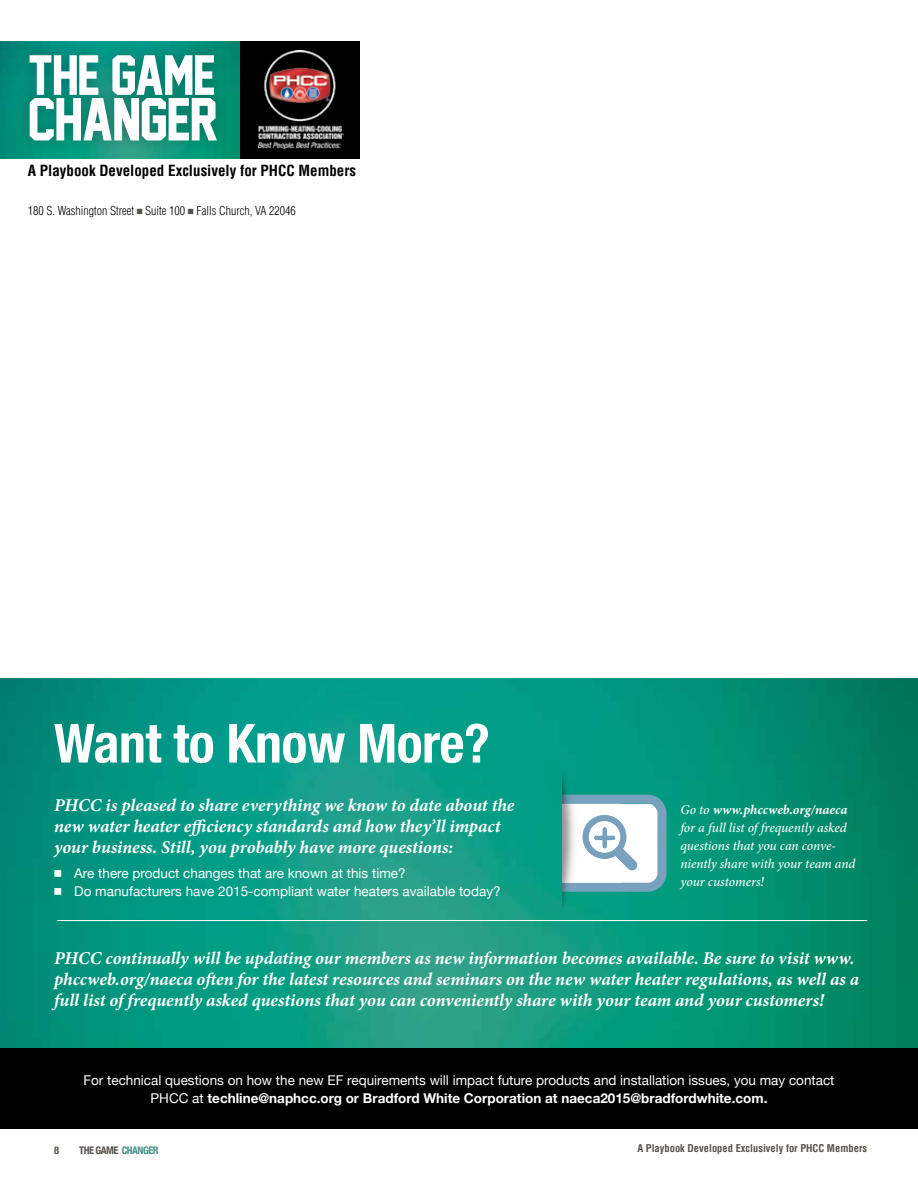
<style>
.page{position:relative;width:918px;height:1188px;background:#fff}
.page>*{position:absolute;margin:0;border:0;box-sizing:border-box;transform-origin:0 0}
.t1{font:55.35px "Jersey M54";letter-spacing:-.02em;color:#fff}
.t2{font:700 condensed 54px "Helvetica Neue";letter-spacing:-.01em;color:#fff}
.t3{font:51.6px "Jersey M54";letter-spacing:-.02em;color:#fff}
.t4{font:italic 700 18px/21px "Minion Pro";letter-spacing:-.005em;color:#fff}
.t5{font:700 condensed 15px "Helvetica";color:#000}
.t6{font:13.5px/18px "Helvetica Neue";color:#fff}
.t7{font:italic 500 13.5px/18px "Minion Pro";letter-spacing:-.01em;color:#fff}
.t8{font:300 condensed 12px "Helvetica";color:#000}
.t9{font:700 condensed 10.5px "Helvetica";color:#56514b}
.t10{font:700 condensed 10.5px "Helvetica Neue";letter-spacing:-.05em;color:#56514b}
.s1{font-family:"Universal Newswith Comm Pi";font-weight:400;font-stretch:normal;font-size:10.5px;color:#56514b}
.s2{font-family:"Universal Newswith Comm Pi"}
.s3{font-weight:700}
.s4{color:#499186}
</style>
<div class="page">
<img style="left:0;top:678px;width:918px;height:370px">
<div style="left:0;top:1048px;width:918px;height:81px;background:#000"></div>
<div style="left:239px;top:41px;width:121px;height:117px;background:#000"></div>
<img style="left:0;top:41px;width:239px;height:117px">
<div style="left:14px;top:40px;width:216px;height:116px;background:#000;opacity:.3"></div>
<img style="left:258px;top:50px;width:86px;height:99px">
<img style="left:530px;top:759px;width:92px;height:160px">
<svg style="left:561px;top:795px;width:106px;height:97px"></svg>
<img style="left:545px;top:759px;width:16px;height:158px">
<hr style="left:57px;top:920px;width:810px;height:1px;background:#fff">
<h3 class="t3" style="left:28px;top:47px;width:190px">THE GAME</h3>
<h1 class="t1" style="left:28px;top:89px;width:193px">CHANGER</h1>
<p class="t5" style="left:28px;top:162px;width:330px">A Playbook Developed Exclusively for PHCC Members</p>
<p class="t8" style="left:28px;top:204px;width:270px">180 S. Washington Street <span class="s1">n</span> Suite 100 <span class="s1">n</span> Falls Church, VA 22046</p>
<h2 class="t2" style="left:54px;top:698px;width:437px">Want to Know More?</h2>
<p class="t4" style="left:54px;top:795px;width:462px">PHCC is pleased to share everything we know to date about the new water heater efficiency standards and how they’ll impact your business. Still, you probably have more questions:</p>
<p class="t6" style="left:54px;top:863px;width:448px"><span class="s2">n</span> Are there product changes that are known at this time?<br><span class="s2">n</span> Do manufacturers have 2015-compliant water heaters available today?</p>
<p class="t7" style="left:680px;top:801px;width:177px">Go to <span class="s3">www.phccweb.org/naeca </span>for a full list of frequently asked questions that you can conve&shy;niently share with your team and your customers!</p>
<p class="t4" style="left:54px;top:948px;width:807px">PHCC continually will be updating our members as new information becomes available. Be sure to visit www. phccweb.org/naeca often for the latest resources and seminars on the new water heater regulations, as well as a full list of frequently asked questions that you can conveniently share with your team and your customers!</p>
<p class="t6" style="left:83px;top:1070px;width:753px;text-align:center">For technical questions on how the new EF requirements will impact future products and installation issues, you may contact<br>PHCC at <span class="s3">techline@naphcc.org or Bradford White Corporation at naeca2015@bradfordwhite.com.</span></p>
<p class="t10" style="left:54px;top:1142px;width:7px">8</p>
<p class="t10" style="left:79px;top:1142px;width:81px">THE GAME <span class="s4">CHANGER</span></p>
<p class="t9" style="left:637px;top:1142px;width:231px">A Playbook Developed Exclusively for PHCC Members</p>
</div>
